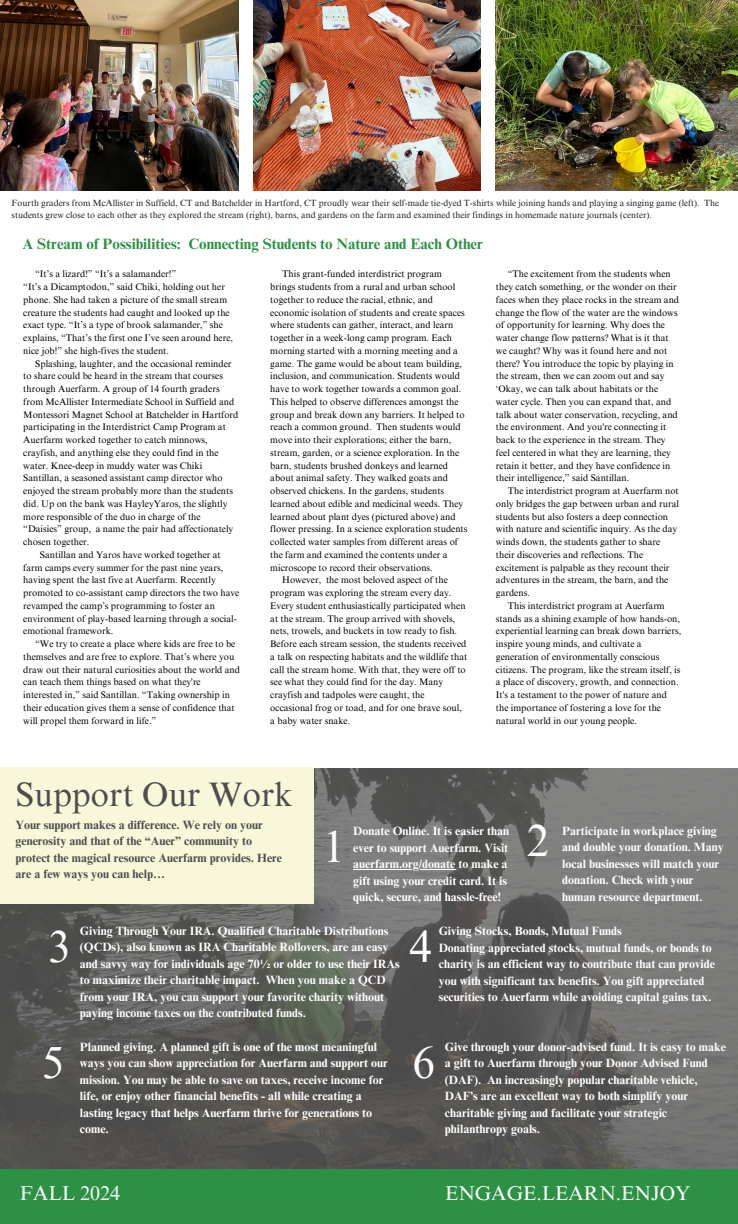
<style>
.page{position:relative;width:738px;height:1224px;background:#fff}
.page>*{position:absolute;margin:0;border:0;box-sizing:border-box;transform-origin:0 0}
.t1{font:45px "Times NRMT Pro";color:#fefefe}
.t2{font:34px "Times NRMT Pro";color:#4d4d4d}
.t3{font:27px "Times NRMT Pro";color:#fff}
.t4{font:20px "Times NRMT Pro";color:#fff}
.t5{font:700 15px "Times NRMT Pro";color:#2c9144}
.t6{font:700 12px/16.5px "Times NRMT Pro";color:#fefefe}
.t7{font:700 12px/16.5px "Times NRMT Pro";color:#4d4d4d}
.t8{font:9.5px/12.8px "Times NRMT Pro";color:#000}
.t9{font:9px/12px "Times NRMT Pro";color:#231e20}
</style>
<div class="page">
<img style="left:253px;top:0;width:227px;height:191px">
<img style="left:0;top:0;width:239px;height:191px">
<img style="left:0;top:768px;width:738px;height:402px">
<div style="left:0;top:1170px;width:738px;height:54px;background:#2c9144"></div>
<div style="left:0;top:767px;width:314px;height:137px;background:#f8f7da"></div>
<hr style="left:353px;top:869px;width:103px;height:1px;background:#fefefe">
<img style="left:496px;top:0;width:242px;height:191px">
<p class="t9" style="left:12px;top:198px;width:709px">Fourth graders from McAllister in Suffield, CT and Batchelder in Hartford, CT proudly wear their self-made tie-dyed T-shirts while joining hands and playing a singing game (left). The students grew close to each other as they explored the stream (right), barns, and gardens on the farm and examined their findings in homemade nature journals (center).</p>
<p class="t5" style="left:23px;top:238px;width:462px">A Stream of Possibilities: Connecting Students to Nature and Each Other</p>
<p class="t8" style="left:35px;top:269px;width:143px">“It’s a lizard!” “It’s a salamander!”</p>
<h5 class="t8" style="left:23px;top:282px;width:211px">“It’s a Dicamptodon,” said Chiki, holding out her phone. She had taken a picture of the small stream creature the students had caught and looked up the exact type. “It’s a type of brook salamander,” she explains, “That’s the first one I’ve seen around here, nice job!” she high-fives the student.</h5>
<p class="t8" style="left:23px;top:358px;width:217px;text-indent:12px">Splashing, laughter, and the occasional reminder to share could be heard in the stream that courses through Auerfarm. A group of 14 fourth graders from McAllister Intermediate School in Suffield and Montessori Magnet School at Batchelder in Hartford participating in the Interdistrict Camp Program at Auerfarm worked together to catch minnows, crayfish, and anything else they could find in the water. Knee-deep in muddy water was Chiki Santillan, a seasoned assistant camp director who enjoyed the stream probably more than the students did. Up on the bank was HayleyYaros, the slightly more responsible of the duo in charge of the “Daisies” group, a name the pair had affectionately chosen together.</p>
<h5 class="t8" style="left:23px;top:549px;width:218px;text-indent:17px">Santillan and Yaros have worked together at farm camps every summer for the past nine years, having spent the last five at Auerfarm. Recently promoted to co-assistant camp directors the two have revamped the camp’s programming to foster an environment of play-based learning through a social&shy;emotional framework.</h5>
<p class="t8" style="left:23px;top:639px;width:218px;text-indent:12px">“We try to create a place where kids are free to be themselves and are free to explore. That’s where you draw out their natural curiosities about the world and can teach them things based on what they're interested in,” said Santillan. “Taking ownership in their education gives them a sense of confidence that will propel them forward in life.”</p>
<p class="t8" style="left:270px;top:269px;width:199px;text-indent:12px">This grant-funded interdistrict program brings students from a rural and urban school together to reduce the racial, ethnic, and economic isolation of students and create spaces where students can gather, interact, and learn together in a week-long camp program. Each morning started with a morning meeting and a game. The game would be about team building, inclusion, and communication. Students would have to work together towards a common goal.<br>This helped to observe differences amongst the group and break down any barriers. It helped to reach a common ground. Then students would move into their explorations; either the barn, stream, garden, or a science exploration. In the barn, students brushed donkeys and learned about animal safety. They walked goats and observed chickens. In the gardens, students learned about edible and medicinal weeds. They learned about plant dyes (pictured above) and flower pressing. In a science exploration students collected water samples from different areas of the farm and examined the contents under a microscope to record their observations.</p>
<h5 class="t8" style="left:270px;top:575px;width:198px;text-indent:12px">However, the most beloved aspect of the program was exploring the stream every day.<br>Every student enthusiastically participated when at the stream. The group arrived with shovels, nets, trowels, and buckets in tow ready to fish.<br>Before each stream session, the students received a talk on respecting habitats and the wildlife that call the stream home. With that, they were off to see what they could find for the day. Many crayfish and tadpoles were caught, the occasional frog or toad, and for one brave soul, a baby water snake.</h5>
<h5 class="t8" style="left:496px;top:269px;width:185px;text-indent:12px">“The excitement from the students when they catch something, or the wonder on their faces when they place rocks in the stream and change the flow of the water are the windows of opportunity for learning. Why does the water change flow patterns? What is it that we caught? Why was it found here and not there? You introduce the topic by playing in the stream, then we can zoom out and say ‘Okay, we can talk about habitats or the water cycle. Then you can expand that, and talk about water conservation, recycling, and the environment. And you're connecting it back to the experience in the stream. They feel centered in what they are learning, they retain it better, and they have confidence in their intelligence,” said Santillan.</h5>
<p class="t8" style="left:496px;top:486px;width:185px;text-indent:12px">The interdistrict program at Auerfarm not only bridges the gap between urban and rural students but also fosters a deep connection with nature and scientific inquiry. As the day winds down, the students gather to share their discoveries and reflections. The excitement is palpable as they recount their adventures in the stream, the barn, and the gardens.</p>
<h5 class="t8" style="left:496px;top:600px;width:187px;text-indent:12px">This interdistrict program at Auerfarm stands as a shining example of how hands-on, experiential learning can break down barriers, inspire young minds, and cultivate a generation of environmentally conscious citizens. The program, like the stream itself, is a place of discovery, growth, and connection.<br>It's a testament to the power of nature and the importance of fostering a love for the natural world in our young people.</h5>
<p class="t2" style="left:15px;top:782px;width:279px">Support Our Work</p>
<p class="t7" style="left:15px;top:818px;width:268px">Your support makes a difference. We rely on your generosity and that of the “Auer” community to protect the magical resource Auerfarm provides. Here are a few ways you can help…</p>
<p class="t1" style="left:323px;top:830px;width:24px">1</p>
<p class="t6" style="left:353px;top:824px;width:157px">Donate Online. It is easier than ever to support Auerfarm. Visit</p>
<p class="t6" style="left:353px;top:857px;width:156px;text-align:justify">auerfarm.org/donate to make a gift using your credit card. It is quick, secure, and hassle-free!</p>
<p class="t1" style="left:527px;top:824px;width:24px">2</p>
<p class="t6" style="left:562px;top:824px;width:163px">Participate in workplace giving and double your donation. Many local businesses will match your donation. Check with your human resource department.</p>
<p class="t1" style="left:48px;top:929px;width:24px">3</p>
<p class="t6" style="left:80px;top:924px;width:321px">Giving Through Your IRA. Qualified Charitable Distributions (QCDs), also known as IRA Charitable Rollovers, are an easy and savvy way for individuals age 70½ or older to use their IRAs to maximize their charitable impact. When you make a QCD from your IRA, you can support your favorite charity without paying income taxes on the contributed funds.</p>
<p class="t1" style="left:42px;top:1046px;width:24px">5</p>
<h5 class="t6" style="left:80px;top:1040px;width:309px">Planned giving. A planned gift is one of the most meaningful ways you can show appreciation for Auerfarm and support our mission. You may be able to save on taxes, receive income for life, or enjoy other financial benefits - all while creating a lasting legacy that helps Auerfarm thrive for generations to come.</h5>
<p class="t1" style="left:409px;top:930px;width:24px">4</p>
<h1 class="t6" style="left:439px;top:924px;width:278px">Giving Stocks, Bonds, Mutual Funds<br>Donating appreciated stocks, mutual funds, or bonds to charity is an efficient way to contribute that can provide you with significant tax benefits. You gift appreciated securities to Auerfarm while avoiding capital gains tax.</h1>
<p class="t1" style="left:412px;top:1046px;width:24px">6</p>
<p class="t6" style="left:445px;top:1040px;width:282px">Give through your donor-advised fund. It is easy to make a gift to Auerfarm through your Donor Advised Fund (DAF). An increasingly popular charitable vehicle, DAF’s are an excellent way to both simplify your charitable giving and facilitate your strategic philanthropy goals.</p>
<p class="t3" style="left:41px;top:1182px;width:169px">SPRING 2023</p>
<h4 class="t4" style="left:20px;top:1186px;width:102px">FALL 2024</h4>
<p class="t4" style="left:445px;top:1186px;width:247px">ENGAGE.LEARN.ENJOY</p>
</div>
